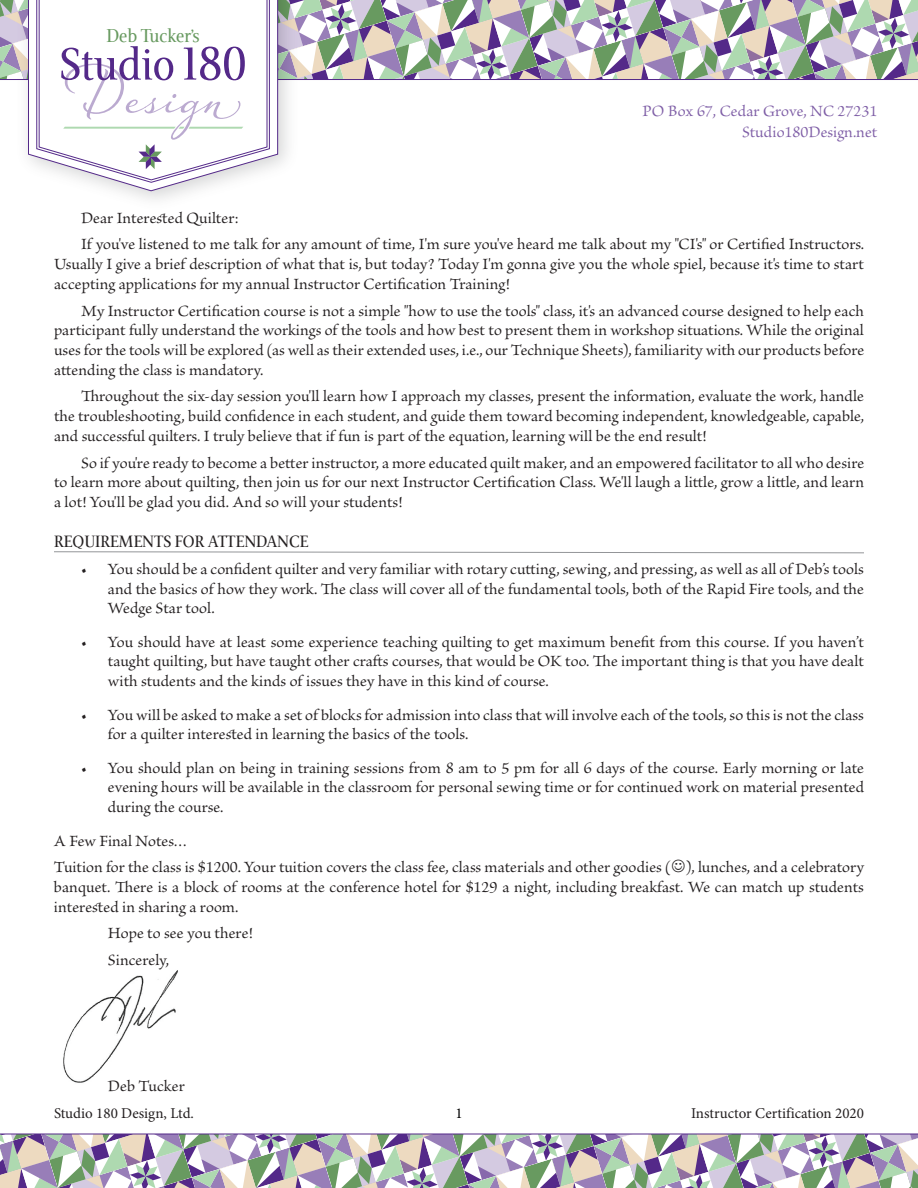
<style>
.page{position:relative;width:918px;height:1188px;background:#fff}
.page>*{position:absolute;margin:0;border:0;box-sizing:border-box;transform-origin:0 0}
.t1{font:18.75px "Veritas AE";color:#689a60}
.t2{font:16.5px/19.8px "Brioso Pro";color:#231f20}
.t3{font:16.5px/21px "Brioso Pro";color:#542989;text-align:right}
.t4{font:16.5px "Veritas AE";color:#231f20}
.t5{font:15px "Minion Pro";color:#231f20}
.t6{font:15px "Minion Pro";color:#000}
</style>
<div class="page">
<svg style="left:0;top:0;width:918px;height:80px"></svg>
<svg style="left:0;top:1134px;width:918px;height:54px"></svg>
<img style="left:10px;top:0;width:295px;height:200px">
<svg style="left:28px;top:0;width:250px;height:192px"></svg>
<svg style="left:36px;top:0;width:234px;height:183px"></svg>
<svg style="left:54px;top:551px;width:810px;height:2px"></svg>
<img style="left:63px;top:970px;width:115px;height:113px">
<p class="t1" style="left:106px;top:25px;width:95px">Deb Tucker’s</p>
<p class="t3" style="left:642px;top:101px;width:237px">PO Box 67, Cedar Grove, NC 27231<br>Studio180Design.net</p>
<p class="t2" style="left:81px;top:205px;width:785px;line-height:26.5px">Dear Interested Quilter:<br>If you've listened to me talk for any amount of time, I'm sure you've heard me talk about my "CI's" or Certified Instructors.</p>
<p class="t2" style="left:54px;top:255px;width:811px">Usually I give a brief description of what that is, but today? Today I'm gonna give you the whole spiel, because it's time to start accepting applications for my annual Instructor Certification Training!</p>
<p class="t2" style="left:54px;top:301px;width:812px;text-align:justify;text-indent:27px">My Instructor Certification course is not a simple "how to use the tools" class, it's an advanced course designed to help each participant fully understand the workings of the tools and how best to present them in workshop situations. While the original uses for the tools will be explored (as well as their extended uses, i.e., our Technique Sheets), familiarity with our products before attending the class is mandatory.</p>
<p class="t2" style="left:54px;top:387px;width:812px;text-align:justify;text-indent:27px">Throughout the six-day session you'll learn how I approach my classes, present the information, evaluate the work, handle the troubleshooting, build confidence in each student, and guide them toward becoming independent, knowledgeable, capable, and successful quilters. I truly believe that if fun is part of the equation, learning will be the end result!</p>
<p class="t2" style="left:54px;top:454px;width:812px;text-align:justify;text-indent:27px">So if you're ready to become a better instructor, a more educated quilt maker, and an empowered facilitator to all who desire to learn more about quilting, then join us for our next Instructor Certification Class. We'll laugh a little, grow a little, and learn a lot! You'll be glad you did. And so will your students!</p>
<p class="t4" style="left:54px;top:532px;width:256px">REQUIREMENTS FOR ATTENDANCE</p>
<p class="t2" style="left:108px;top:560px;width:757px;text-align:justify;text-indent:-27px">• You should be a confident quilter and very familiar with rotary cutting, sewing, and pressing, as well as all of Deb’s tools and the basics of how they work. The class will cover all of the fundamental tools, both of the Rapid Fire tools, and the Wedge Star tool.</p>
<p class="t2" style="left:108px;top:633px;width:758px;text-align:justify;text-indent:-27px">• You should have at least some experience teaching quilting to get maximum benefit from this course. If you haven’t taught quilting, but have taught other crafts courses, that would be OK too. The important thing is that you have dealt with students and the kinds of issues they have in this kind of course.</p>
<p class="t2" style="left:108px;top:706px;width:757px;text-indent:-27px">• You will be asked to make a set of blocks for admission into class that will involve each of the tools, so this is not the class for a quilter interested in learning the basics of the tools.</p>
<p class="t2" style="left:108px;top:759px;width:758px;text-align:justify;text-indent:-27px">• You should plan on being in training sessions from 8 am to 5 pm for all 6 days of the course. Early morning or late evening hours will be available in the classroom for personal sewing time or for continued work on material presented during the course.</p>
<p class="t2" style="left:54px;top:828px;width:812px;line-height:26.5px">A Few Final Notes…<br>Tuition for the class is $1200. Your tuition covers the class fee, class materials and other goodies ( ), lunches, and a celebratory</p>
<p class="t2" style="left:54px;top:878px;width:812px">banquet. There is a block of rooms at the conference hotel for $129 a night, including breakfast. We can match up students interested in sharing a room.</p>
<p class="t2" style="left:108px;top:921px;width:146px;line-height:26.5px">Hope to see you there!<br>Sincerely,</p>
<p class="t2" style="left:108px;top:1077px;width:78px">Deb Tucker</p>
<p class="t5" style="left:54px;top:1103px;width:141px">Studio 180 Design, Ltd.</p>
<p class="t6" style="left:455px;top:1103px;width:9px">1</p>
<p class="t5" style="left:691px;top:1103px;width:174px">Instructor Certification 2020</p>
</div>
